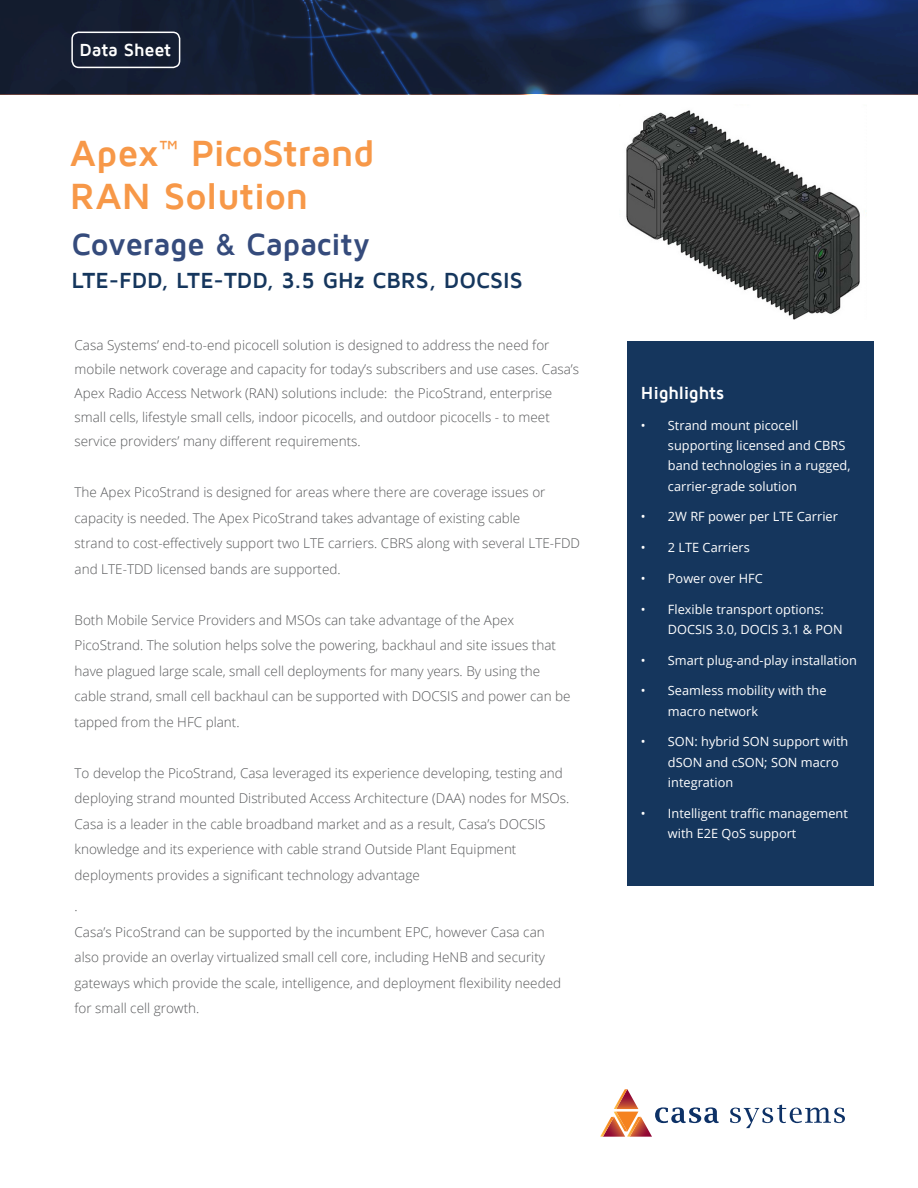
<style>
.page{position:relative;width:918px;height:1188px;background:#fff}
.page>*{position:absolute;margin:0;border:0;box-sizing:border-box;transform-origin:0 0}
.t1{font:700 37.5px "Maven Pro";letter-spacing:-.015em;color:#f79848}
.t2{font:700 31.5px "Maven Pro";letter-spacing:-.015em;color:#354b7c}
.t3{font:700 22.5px "Maven Pro";color:#15365d}
.doc_category{font:700 18px "Maven Pro";letter-spacing:-.015em;color:#fff}
.body_copy{font:300 13.5px/24px "Open Sans";color:#57585a}
.t4{font:12.75px/20.2px "Open Sans";color:#fff}
</style>
<div class="page">
<div style="left:627px;top:341px;width:247px;height:544px;background:#15365d"></div>
<svg style="left:0;top:0;width:918px;height:94px;background:#152547"></svg>
<div style="left:71px;top:32px;width:109px;height:36px;border:2px solid #fff;border-radius:7px"></div>
<svg style="left:600px;top:1089px;width:119px;height:48px"></svg>
<svg style="left:730px;top:1105px;width:115px;height:23px"></svg>
<img style="left:626px;top:110px;width:234px;height:210px">
<p class="doc_category" style="left:80px;top:40px;width:93px">Data Sheet</p>
<h1 class="t1" style="left:70px;top:133px;width:306px">Apex<sup>™</sup> PicoStrand</h1>
<h1 class="t1" style="left:70px;top:177px;width:240px">RAN Solution</h1>
<h1 class="t2" style="left:71px;top:228px;width:300px">Coverage &amp; Capacity</h1>
<h1 class="t3" style="left:71px;top:269px;width:453px">LTE-FDD, LTE-TDD, 3.5 GHz CBRS, DOCSIS</h1>
<p class="body_copy" style="left:75px;top:333px;width:506px">Casa Systems’ end-to-end picocell solution is designed to address the need for mobile network coverage and capacity for today’s subscribers and use cases. Casa’s Apex Radio Access Network (RAN) solutions include: the PicoStrand, enterprise small cells, lifestyle small cells, indoor picocells, and outdoor picocells - to meet service providers’ many different requirements.</p>
<p class="body_copy" style="left:75px;top:480px;width:472px">The Apex PicoStrand is designed for areas where there are coverage issues or</p>
<p class="body_copy" style="left:75px;top:505px;width:447px">capacity is needed. The Apex PicoStrand takes advantage of existing cable</p>
<p class="body_copy" style="left:75px;top:530px;width:507px;line-height:25.5px">strand to cost-effectively support two LTE carriers. CBRS along with several LTE-FDD and LTE-TDD licensed bands are supported.</p>
<p class="body_copy" style="left:75px;top:607px;width:441px">Both Mobile Service Providers and MSOs can take advantage of the Apex</p>
<p class="body_copy" style="left:75px;top:633px;width:483px">PicoStrand. The solution helps solve the powering, backhaul and site issues that</p>
<p class="body_copy" style="left:75px;top:658px;width:467px">have plagued large scale, small cell deployments for many years. By using the</p>
<p class="body_copy" style="left:75px;top:684px;width:498px">cable strand, small cell backhaul can be supported with DOCSIS and power can be</p>
<p class="body_copy" style="left:75px;top:709px;width:167px">tapped from the HFC plant.</p>
<p class="body_copy" style="left:75px;top:760px;width:490px">To develop the PicoStrand, Casa leveraged its experience developing, testing and</p>
<p class="body_copy" style="left:75px;top:786px;width:496px">deploying strand mounted Distributed Access Architecture (DAA) nodes for MSOs.</p>
<p class="body_copy" style="left:75px;top:811px;width:473px">Casa is a leader in the cable broadband market and as a result, Casa’s DOCSIS</p>
<p class="body_copy" style="left:75px;top:837px;width:443px">knowledge and its experience with cable strand Outside Plant Equipment</p>
<p class="body_copy" style="left:75px;top:862px;width:347px">deployments provides a significant technology advantage</p>
<p class="body_copy" style="left:75px;top:894px;width:5px">.</p>
<p class="body_copy" style="left:75px;top:919px;width:472px">Casa’s PicoStrand can be supported by the incumbent EPC, however Casa can</p>
<p class="body_copy" style="left:75px;top:945px;width:472px">also provide an overlay virtualized small cell core, including HeNB and security</p>
<p class="body_copy" style="left:75px;top:970px;width:488px">gateways which provide the scale, intelligence, and deployment flexibility needed</p>
<p class="body_copy" style="left:75px;top:996px;width:126px">for small cell growth.</p>
<h3 class="doc_category" style="left:641px;top:384px;width:85px">Highlights</h3>
<p class="t4" style="left:668px;top:415px;width:184px;text-indent:-27px">• Strand mount picocell supporting licensed and CBRS band technologies in a rugged, carrier-grade solution</p>
<p class="t4" style="left:641px;top:506px;width:198px">• 2W RF power per LTE Carrier</p>
<p class="t4" style="left:641px;top:537px;width:110px">• 2 LTE Carriers</p>
<p class="t4" style="left:641px;top:568px;width:123px">• Power over HFC</p>
<p class="t4" style="left:668px;top:599px;width:176px;text-indent:-27px">• Flexible transport options:<br>DOCSIS 3.0, DOCIS 3.1 &amp; PON</p>
<p class="t4" style="left:641px;top:650px;width:218px">• Smart plug-and-play installation</p>
<p class="t4" style="left:668px;top:680px;width:160px;text-indent:-27px">• Seamless mobility with the macro network</p>
<p class="t4" style="left:668px;top:731px;width:182px;text-indent:-27px">• SON: hybrid SON support with dSON and cSON; SON macro integration</p>
<p class="t4" style="left:668px;top:803px;width:181px;text-indent:-27px">• Intelligent traffic management with E2E QoS support</p>
</div>
